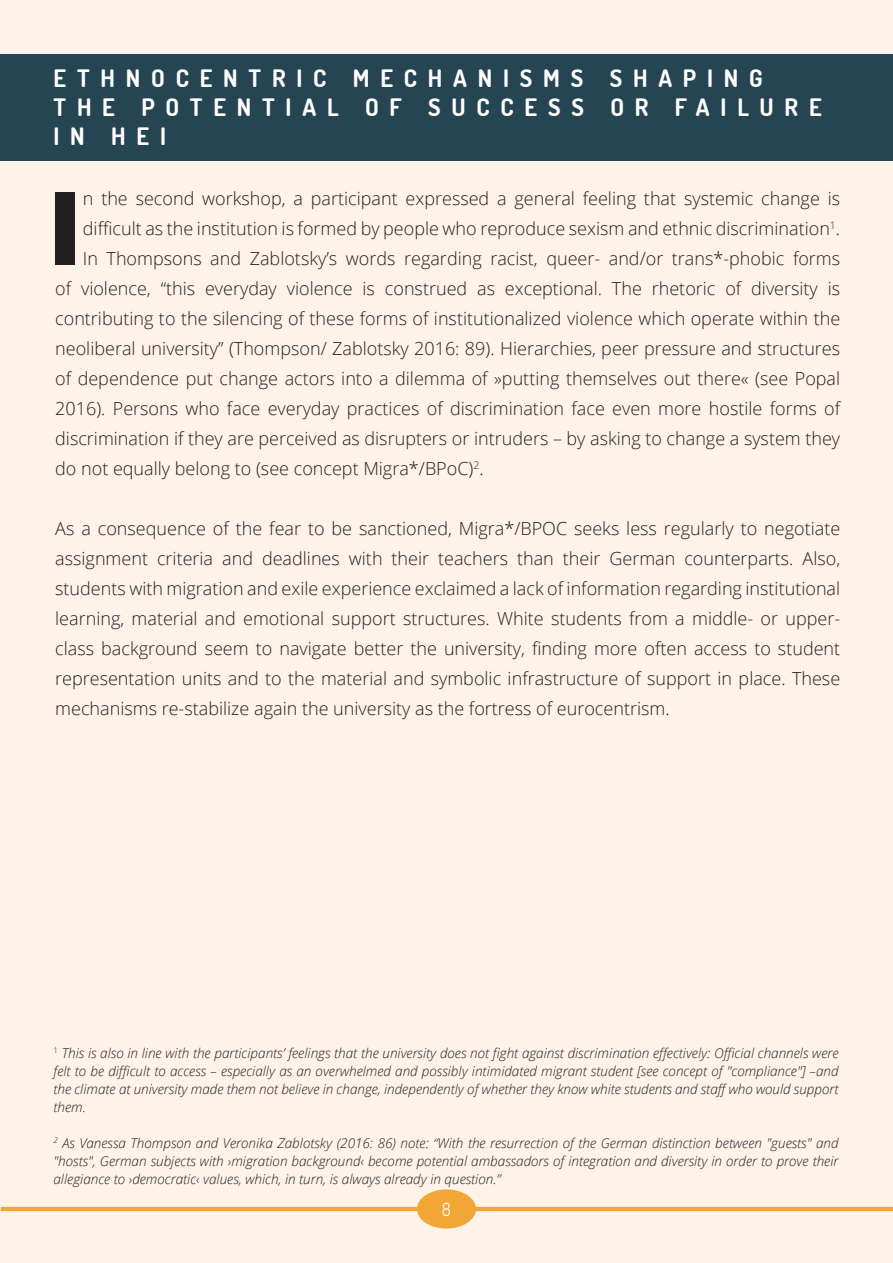
<style>
.page{position:relative;width:893px;height:1263px;background:#fef2e9}
.page>*{position:absolute;margin:0;border:0;box-sizing:border-box;transform-origin:0 0}
.t1{font:800 102px "Open Sans";color:#231f20}
.t2{font:700 24px/28.8px "Aka Acid Dosis";letter-spacing:.45em;color:#fff}
.t3{font:300 18px/30px "Open Sans";color:#231f20;text-align:justify}
.t4{font:18px "Aka Acid Dosis";color:#fff}
.t5{font:italic 300 13.5px/18px "Open Sans";color:#231f20;text-align:justify}
</style>
<div class="page">
<hr style="left:1px;top:1207px;width:892px;height:4px;background:#f1a735">
<div style="left:417px;top:1189px;width:59px;height:39px;background:#f1a635;border-radius:50%"></div>
<div style="left:0;top:54px;width:893px;height:106px;background:#264552"></div>
<h2 class="t2" style="left:54px;top:63px;width:770px">ETHNOCENTRIC MECHANISMS SHAPING<br>THE POTENTIAL OF SUCCESS OR FAILURE<br>IN HEI</h2>
<h1 class="t1" style="left:47px;top:150px;width:37px">I</h1>
<p class="t3" style="left:83px;top:183px;width:759px">n the second workshop, a participant expressed a general feeling that systemic change is</p>
<p class="t3" style="left:83px;top:213px;width:759px">difficult as the institution is formed by people who reproduce sexism and ethnic discrimination<sup>1</sup>.</p>
<p class="t3" style="left:83px;top:243px;width:759px">In Thompsons and Zablotsky’s words regarding racist, queer- and/or trans*-phobic forms</p>
<p class="t3" style="left:55px;top:273px;width:786px">of violence, “this everyday violence is construed as exceptional. The rhetoric of diversity is</p>
<p class="t3" style="left:55px;top:303px;width:786px">contributing to the silencing of these forms of institutionalized violence which operate within the</p>
<p class="t3" style="left:55px;top:333px;width:786px">neoliberal university” (Thompson/ Zablotsky 2016: 89). Hierarchies, peer pressure and structures</p>
<p class="t3" style="left:55px;top:363px;width:786px">of dependence put change actors into a dilemma of »putting themselves out there« (see Popal</p>
<p class="t3" style="left:55px;top:393px;width:786px">2016). Persons who face everyday practices of discrimination face even more hostile forms of</p>
<p class="t3" style="left:55px;top:423px;width:786px">discrimination if they are perceived as disrupters or intruders – by asking to change a system they</p>
<p class="t3" style="left:55px;top:453px;width:430px">do not equally belong to (see concept Migra*/BPoC)<sup>2</sup>.</p>
<p class="t3" style="left:55px;top:513px;width:786px">As a consequence of the fear to be sanctioned, Migra*/BPOC seeks less regularly to negotiate assignment criteria and deadlines with their teachers than their German counterparts. Also, students with migration and exile experience exclaimed a lack of information regarding institutional learning, material and emotional support structures. White students from a middle- or upper&shy;class background seem to navigate better the university, finding more often access to student representation units and to the material and symbolic infrastructure of support in place. These mechanisms re-stabilize again the university as the fortress of eurocentrism.</p>
<p class="t5" style="left:54px;top:1043px;width:786px"><sup>1</sup> This is also in line with the participants’ feelings that the university does not fight against discrimination effectively: Official channels were felt to be difficult to access – especially as an overwhelmed and possibly intimidated migrant student [see concept of "compliance"] –and the climate at university made them not believe in change, independently of whether they know white students and staff who would support them.</p>
<p class="t5" style="left:54px;top:1133px;width:786px"><sup>2</sup> As Vanessa Thompson and Veronika Zablotsky (2016: 86) note: “With the resurrection of the German distinction between "guests" and "hosts", German subjects with ›migration background‹ become potential ambassadors of integration and diversity in order to prove their allegiance to ›democratic‹ values, which, in turn, is always already in question.”</p>
<p class="t4" style="left:442px;top:1198px;width:11px">8</p>
</div>
